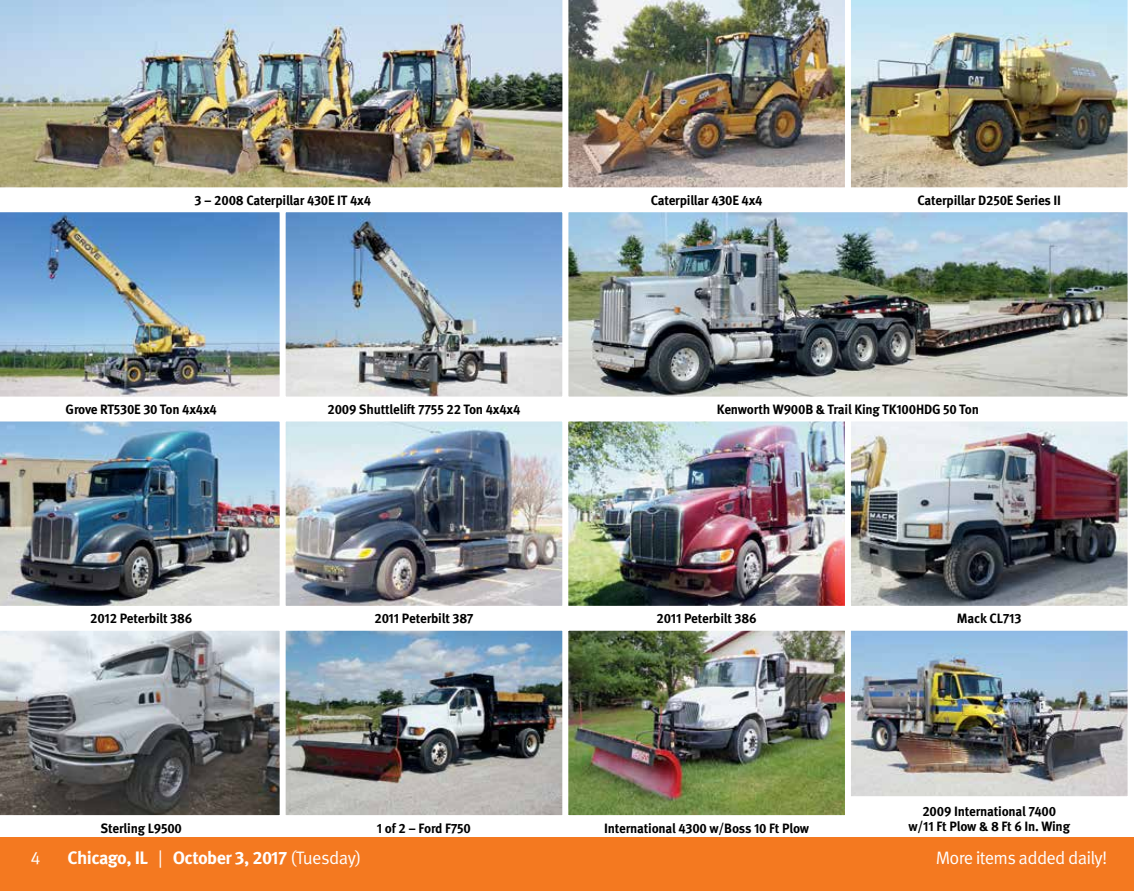
<style>
.page{position:relative;width:1134px;height:891px;background:#fff}
.page>*{position:absolute;margin:0;border:0;box-sizing:border-box;transform-origin:0 0}
.t1{font:700 18px "Meta Pro";letter-spacing:-.03em;color:#fff}
.t2{font:18px "Meta Pro";letter-spacing:-.04em;color:#fff}
.t3{font:700 13.5px/15px "Meta Pro";letter-spacing:-.015em;color:#000;text-align:center}
.s1{font-weight:400}
</style>
<div class="page">
<div style="left:0;top:837px;width:1134px;height:54px;background:#f47920"></div>
<img style="left:851px;top:0;width:277px;height:188px">
<img style="left:568px;top:0;width:277px;height:188px">
<img style="left:0;top:0;width:563px;height:188px">
<img style="left:0;top:212px;width:280px;height:185px">
<img style="left:287px;top:213px;width:274px;height:183px">
<div style="left:283px;top:209px;width:282px;height:191px;border:3px solid #fff"></div>
<img style="left:569px;top:213px;width:558px;height:183px">
<div style="left:565px;top:209px;width:566px;height:191px;border:3px solid #fff"></div>
<img style="left:0;top:421px;width:280px;height:185px">
<img style="left:287px;top:422px;width:274px;height:183px">
<div style="left:283px;top:418px;width:282px;height:191px;border:3px solid #fff"></div>
<img style="left:569px;top:422px;width:275px;height:183px">
<div style="left:565px;top:418px;width:283px;height:191px;border:3px solid #fff"></div>
<img style="left:852px;top:422px;width:275px;height:183px">
<div style="left:848px;top:418px;width:283px;height:191px;border:3px solid #fff"></div>
<svg style="left:0;top:630px;width:280px;height:186px;background:#818385"></svg>
<img style="left:287px;top:632px;width:274px;height:182px">
<div style="left:283px;top:628px;width:282px;height:190px;border:3px solid #fff"></div>
<img style="left:569px;top:632px;width:275px;height:182px">
<div style="left:565px;top:628px;width:283px;height:190px;border:3px solid #fff"></div>
<img style="left:852px;top:632px;width:275px;height:163px">
<div style="left:848px;top:628px;width:283px;height:171px;border:3px solid #fff"></div>
<p class="t3" style="left:194px;top:192px;width:178px">3 – 2008 Caterpillar 430E IT 4x4</p>
<p class="t3" style="left:651px;top:192px;width:114px">Caterpillar 430E 4x4</p>
<p class="t3" style="left:917px;top:192px;width:145px">Caterpillar D250E Series II</p>
<p class="t3" style="left:66px;top:401px;width:153px">Grove RT530E 30 Ton 4x4x4</p>
<p class="t3" style="left:327px;top:401px;width:195px">2009 Shuttlelift 7755 22 Ton 4x4x4</p>
<p class="t3" style="left:717px;top:401px;width:264px">Kenworth W900B &amp; Trail King TK100HDG 50 Ton</p>
<p class="t3" style="left:90px;top:610px;width:104px">2012 Peterbilt 386</p>
<p class="t3" style="left:374px;top:610px;width:101px">2011 Peterbilt 387</p>
<p class="t3" style="left:657px;top:610px;width:102px">2011 Peterbilt 386</p>
<p class="t3" style="left:957px;top:610px;width:66px">Mack CL713</p>
<p class="t3" style="left:101px;top:820px;width:83px">Sterling L9500</p>
<p class="t3" style="left:377px;top:820px;width:96px">1 of 2 – Ford F750</p>
<p class="t3" style="left:604px;top:820px;width:207px">International 4300 w/Boss 10 Ft Plow</p>
<p class="t3" style="left:909px;top:803px;width:163px">2009 International 7400 w/11 Ft Plow &amp; 8 Ft 6 In. Wing</p>
<h1 class="t2" style="left:31px;top:844px;width:12px">4</h1>
<h1 class="t1" style="left:68px;top:844px;width:295px">Chicago, IL <span class="s1">|</span> October 3, 2017 <span class="s1">(Tuesday)</span></h1>
<h1 class="t2" style="left:936px;top:844px;width:173px">More items added daily!</h1>
</div>
